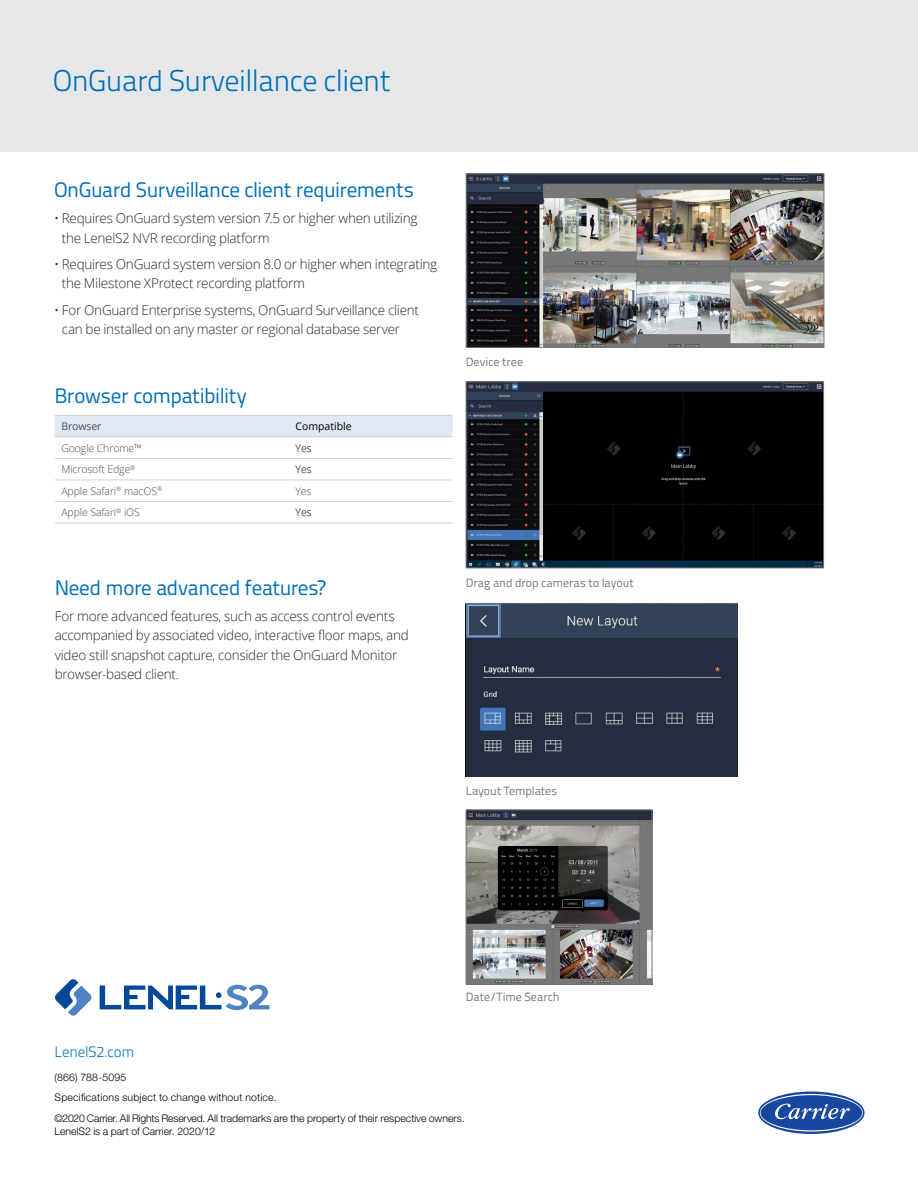
<style>
.page{position:relative;width:918px;height:1188px;background:#fff}
.page>*{position:absolute;margin:0;border:0;box-sizing:border-box;transform-origin:0 0}
.t1{font:300 30px "Titillium Text 22 L";letter-spacing:-.02em;color:#006fba}
.t2{font:21px "Titillium Text 22 L";letter-spacing:-.02em;color:#006fba}
.t3{font:300 15px "Titillium Text 22 L";letter-spacing:-.015em;color:#0078bf}
.t4{font:300 13.5px/19.5px "Open Sans";letter-spacing:-.02em;color:#292829}
.t5{font:12px "Titillium Text 22 L";color:#77787b}
.t6{font:300 10.5px/20.2px "Helvetica Neue LT Pro";color:#000}
.t7{font:300 10.5px "Open Sans";letter-spacing:-.01em;color:#4d4d4f}
.t8{font:10.5px "Open Sans";color:#000}
.t9{font:300 10.5px "Open Sans";color:#000}
.t10{font:10.5px "Open Sans";letter-spacing:-.01em;color:#4d4d4f}
</style>
<div class="page">
<div style="left:0;top:0;width:918px;height:151px;background:#e6e7e8"></div>
<img style="left:468px;top:176px;width:354px;height:170px">
<div style="left:466px;top:174px;width:358px;height:174px;border:1px solid #77787b"></div>
<div style="left:55px;top:416px;width:398px;height:21px;background:#e1e8f5"></div>
<hr style="left:55px;top:415px;width:234px;height:1px;background:#d1d3d4">
<hr style="left:289px;top:415px;width:164px;height:1px;background:#d1d3d4">
<hr style="left:55px;top:437px;width:234px;height:1px;background:#d1d3d4">
<hr style="left:289px;top:437px;width:164px;height:1px;background:#d1d3d4">
<hr style="left:55px;top:458px;width:234px;height:1px;background:#d1d3d4">
<hr style="left:289px;top:458px;width:164px;height:1px;background:#d1d3d4">
<hr style="left:55px;top:480px;width:234px;height:1px;background:#d1d3d4">
<hr style="left:289px;top:480px;width:164px;height:1px;background:#d1d3d4">
<hr style="left:55px;top:501px;width:234px;height:1px;background:#d1d3d4">
<hr style="left:289px;top:501px;width:164px;height:1px;background:#d1d3d4">
<hr style="left:55px;top:523px;width:234px;height:1px;background:#d1d3d4">
<hr style="left:289px;top:523px;width:164px;height:1px;background:#d1d3d4">
<img style="left:468px;top:384px;width:354px;height:182px">
<div style="left:466px;top:382px;width:358px;height:186px;border:1px solid #77787b"></div>
<img style="left:466px;top:602px;width:271px;height:174px">
<svg style="left:100px;top:985px;width:169px;height:25px"></svg>
<svg style="left:55px;top:979px;width:37px;height:37px"></svg>
<svg style="left:758px;top:1092px;width:107px;height:42px"></svg>
<svg style="left:760px;top:1094px;width:103px;height:38px"></svg>
<img style="left:468px;top:811px;width:182px;height:171px">
<div style="left:466px;top:809px;width:186px;height:175px;border:1px solid #77787b"></div>
<h1 class="t1" style="left:53px;top:59px;width:340px">OnGuard Surveillance client</h1>
<h2 class="t2" style="left:54px;top:174px;width:361px">OnGuard Surveillance client requirements</h2>
<p class="t4" style="left:62px;top:208px;width:357px;text-indent:-8px">• Requires OnGuard system version 7.5 or higher when utilizing the LenelS2 NVR recording platform</p>
<p class="t4" style="left:62px;top:254px;width:377px;text-indent:-8px">• Requires OnGuard system version 8.0 or higher when integrating the Milestone XProtect recording platform</p>
<p class="t4" style="left:62px;top:300px;width:359px;text-indent:-8px">• For OnGuard Enterprise systems, OnGuard Surveillance client can be installed on any master or regional database server</p>
<h2 class="t2" style="left:54px;top:380px;width:194px">Browser compatibility</h2>
<p class="t10" style="left:61px;top:419px;width:42px">Browser</p>
<p class="t8" style="left:295px;top:419px;width:58px">Compatible</p>
<p class="t7" style="left:61px;top:441px;width:82px">Google Chrome™</p>
<p class="t9" style="left:295px;top:441px;width:18px">Yes</p>
<p class="t7" style="left:61px;top:462px;width:76px">Microsoft Edge<sup>®</sup></p>
<p class="t9" style="left:295px;top:462px;width:18px">Yes</p>
<p class="t7" style="left:61px;top:484px;width:102px">Apple Safari<sup>®</sup> macOS<sup>®</sup></p>
<p class="t7" style="left:295px;top:484px;width:17px">Yes</p>
<p class="t7" style="left:61px;top:505px;width:80px">Apple Safari<sup>®</sup> iOS</p>
<p class="t9" style="left:295px;top:505px;width:18px">Yes</p>
<h2 class="t2" style="left:55px;top:572px;width:273px">Need more advanced features?</h2>
<p class="t4" style="left:55px;top:606px;width:356px">For more advanced features, such as access control events accompanied by associated video, interactive floor maps, and video still snapshot capture, consider the OnGuard Monitor browser-based client.</p>
<p class="t5" style="left:466px;top:353px;width:59px">Device tree</p>
<p class="t5" style="left:466px;top:574px;width:170px">Drag and drop cameras to layout</p>
<p class="t5" style="left:466px;top:782px;width:93px">Layout Templates</p>
<p class="t5" style="left:466px;top:988px;width:95px">Date/Time Search</p>
<p class="t3" style="left:55px;top:1041px;width:82px">LenelS2.com</p>
<p class="t6" style="left:55px;top:1067px;width:412px">(866) 788-5095<br>Specifications subject to change without notice.<br>©2020 Carrier. All Rights Reserved. All trademarks are the property of their respective owners.</p>
<p class="t6" style="left:55px;top:1121px;width:162px">LenelS2 is a part of Carrier. 2020/12</p>
</div>
